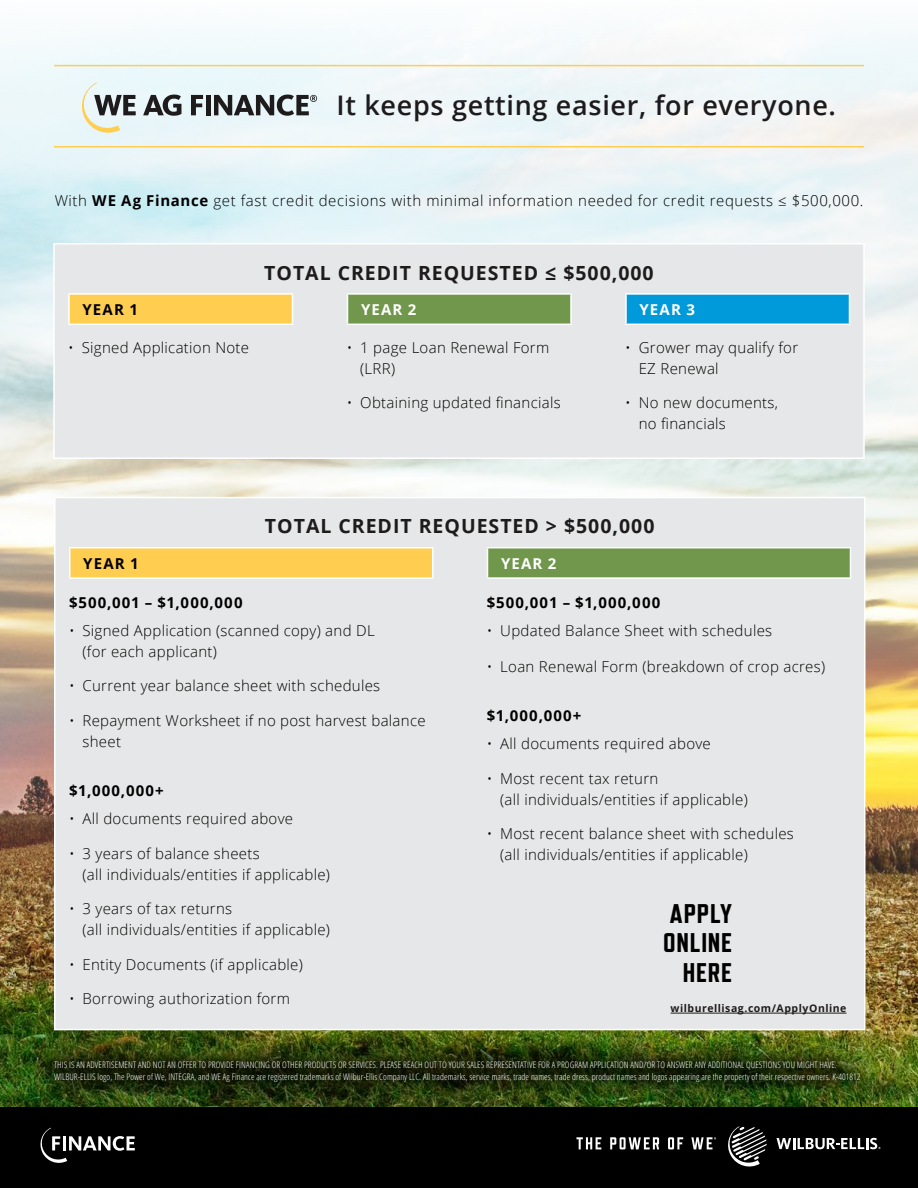
<style>
.page{position:relative;width:918px;height:1188px;background:#fff}
.page>*{position:absolute;margin:0;border:0;box-sizing:border-box;transform-origin:0 0}
.t1{font:600 27px "Open Sans";letter-spacing:.025em;color:#1e1b1d}
.t2{font:800 27px/30px "Refrigerator Deluxe";letter-spacing:.03em;color:#000;text-align:right}
.t3{font:700 19.5px "Open Sans";letter-spacing:.05em;color:#1e1b1d}
.t4{font:300 15px/21px "Open Sans";letter-spacing:.02em;color:#000}
.t5{font:300 15px "Open Sans";letter-spacing:.04em;color:#000}
.t6{font:700 15px "Open Sans";letter-spacing:.08em;color:#000}
.t7{font:700 15px "Open Sans";letter-spacing:.075em;color:#fff}
.t8{font:700 10.5px "Open Sans";letter-spacing:.05em;color:#1e1b1d}
.t9{font:300 condensed 9px/12px "Open Sans";letter-spacing:.01em;color:#fff}
.s1{font-weight:700}
</style>
<div class="page">
<div style="left:0;top:1107px;width:918px;height:81px;background:#000"></div>
<img style="left:0;top:33px;width:918px;height:1074px">
<hr style="left:54px;top:146px;width:810px;height:1px;background:#ffce51">
<hr style="left:54px;top:65px;width:810px;height:1px;background:#ffce51">
<svg style="left:82px;top:82px;width:54px;height:51px"></svg>
<svg style="left:143px;top:95px;width:38px;height:21px"></svg>
<svg style="left:191px;top:95px;width:12px;height:20px"></svg>
<div style="left:206px;top:95px;width:5px;height:20px;background:#1e1b1d"></div>
<svg style="left:214px;top:95px;width:103px;height:21px"></svg>
<div style="left:54px;top:244px;width:810px;height:214px;background:#e6e7e8"></div>
<div style="left:69px;top:294px;width:223px;height:30px;background:#ffce51"></div>
<hr style="left:68px;top:293px;width:225px;height:2px;background:#fff">
<hr style="left:68px;top:295px;width:2px;height:29px;background:#fff">
<svg style="left:292px;top:295px;width:1px;height:29px"></svg>
<hr style="left:68px;top:324px;width:225px;height:1px;background:#fff">
<div style="left:348px;top:294px;width:223px;height:30px;background:#70974b"></div>
<hr style="left:347px;top:293px;width:225px;height:2px;background:#fff">
<svg style="left:347px;top:295px;width:1px;height:29px"></svg>
<hr style="left:570px;top:295px;width:2px;height:29px;background:#fff">
<hr style="left:347px;top:324px;width:225px;height:1px;background:#fff">
<div style="left:626px;top:294px;width:223px;height:30px;background:#009ada"></div>
<hr style="left:625px;top:293px;width:225px;height:2px;background:#fff">
<hr style="left:625px;top:295px;width:2px;height:29px;background:#fff">
<svg style="left:849px;top:295px;width:1px;height:29px"></svg>
<hr style="left:625px;top:324px;width:225px;height:1px;background:#fff">
<div style="left:53px;top:243px;width:812px;height:216px;border:2px solid #fff"></div>
<div style="left:55px;top:498px;width:810px;height:532px;background:#e6e7e8"></div>
<div style="left:70px;top:548px;width:363px;height:30px;background:#ffce51"></div>
<hr style="left:69px;top:547px;width:365px;height:1px;background:#fff">
<svg style="left:69px;top:548px;width:1px;height:29px"></svg>
<hr style="left:432px;top:548px;width:2px;height:29px;background:#fff">
<hr style="left:69px;top:577px;width:365px;height:2px;background:#fff">
<div style="left:488px;top:548px;width:362px;height:30px;background:#70974b"></div>
<hr style="left:487px;top:547px;width:364px;height:1px;background:#fff">
<svg style="left:487px;top:548px;width:1px;height:29px"></svg>
<svg style="left:850px;top:548px;width:1px;height:29px"></svg>
<hr style="left:487px;top:577px;width:364px;height:2px;background:#fff">
<div style="left:33px;top:1039px;width:848px;height:64px;background:#000;opacity:.75"></div>
<svg style="left:40px;top:1128px;width:95px;height:35px"></svg>
<svg style="left:728px;top:1126px;width:39px;height:41px"></svg>
<svg style="left:777px;top:1138px;width:103px;height:11px"></svg>
<svg style="left:576px;top:1137px;width:25px;height:12px"></svg>
<svg style="left:610px;top:1137px;width:49px;height:12px"></svg>
<svg style="left:668px;top:1137px;width:15px;height:12px"></svg>
<svg style="left:691px;top:1137px;width:25px;height:12px"></svg>
<hr style="left:671px;top:1013px;width:175px;height:1px;background:#1e1b1d">
<h1 class="t1" style="left:337px;top:86px;width:501px">It keeps getting easier, for everyone.</h1>
<p class="t5" style="left:55px;top:190px;width:810px">With <span class="s1">WE Ag Finance</span> get fast credit decisions with minimal information needed for credit requests ≤ $500,000.</p>
<p class="t6" style="left:82px;top:299px;width:57px">YEAR 1</p>
<p class="t4" style="left:68px;top:336px;width:182px">• Signed Application Note</p>
<h2 class="t3" style="left:264px;top:259px;width:391px">TOTAL CREDIT REQUESTED ≤ $500,000</h2>
<p class="t7" style="left:361px;top:299px;width:57px">YEAR 2</p>
<p class="t4" style="left:360px;top:336px;width:191px;text-indent:-14px">• 1 page Loan Renewal Form (LRR)</p>
<p class="t4" style="left:347px;top:392px;width:216px">• Obtaining updated financials</p>
<p class="t7" style="left:639px;top:299px;width:57px">YEAR 3</p>
<p class="t4" style="left:639px;top:336px;width:161px;text-indent:-14px">• Grower may qualify for<br>EZ Renewal</p>
<p class="t4" style="left:639px;top:392px;width:141px;text-indent:-14px">• No new documents, no financials</p>
<h2 class="t3" style="left:265px;top:513px;width:391px">TOTAL CREDIT REQUESTED &gt; $500,000</h2>
<p class="t6" style="left:83px;top:553px;width:57px">YEAR 1</p>
<p class="t6" style="left:69px;top:592px;width:175px">$500,001 – $1,000,000</p>
<p class="t4" style="left:83px;top:620px;width:294px;text-indent:-14px">• Signed Application (scanned copy) and DL (for each applicant)</p>
<p class="t4" style="left:69px;top:675px;width:313px">• Current year balance sheet with schedules</p>
<p class="t4" style="left:83px;top:710px;width:345px;text-indent:-14px">• Repayment Worksheet if no post harvest balance sheet</p>
<p class="t6" style="left:69px;top:780px;width:96px">$1,000,000+</p>
<p class="t4" style="left:69px;top:808px;width:226px">• All documents required above</p>
<p class="t4" style="left:83px;top:842px;width:249px;text-indent:-14px">• 3 years of balance sheets<br>(all individuals/entities if applicable)</p>
<p class="t4" style="left:83px;top:898px;width:249px;text-indent:-14px">• 3 years of tax returns<br>(all individuals/entities if applicable)</p>
<p class="t4" style="left:69px;top:953px;width:235px">• Entity Documents (if applicable)</p>
<p class="t4" style="left:69px;top:988px;width:222px">• Borrowing authorization form</p>
<p class="t7" style="left:501px;top:553px;width:57px">YEAR 2</p>
<p class="t6" style="left:487px;top:592px;width:175px">$500,001 – $1,000,000</p>
<p class="t4" style="left:487px;top:620px;width:287px">• Updated Balance Sheet with schedules</p>
<p class="t4" style="left:487px;top:656px;width:340px">• Loan Renewal Form (breakdown of crop acres)</p>
<p class="t6" style="left:487px;top:705px;width:96px">$1,000,000+</p>
<p class="t4" style="left:487px;top:733px;width:226px">• All documents required above</p>
<p class="t4" style="left:500px;top:767px;width:249px;text-indent:-14px">• Most recent tax return<br>(all individuals/entities if applicable)</p>
<p class="t4" style="left:500px;top:823px;width:295px;text-indent:-14px">• Most recent balance sheet with schedules (all individuals/entities if applicable)</p>
<h1 class="t2" style="left:663px;top:898px;width:70px">APPLY<br>ONLINE<br>HERE</h1>
<p class="t8" style="left:671px;top:1001px;width:177px">wilburellisag.com/ApplyOnline</p>
<p class="t9" style="left:54px;top:1058px;width:808px">THIS IS AN ADVERTISEMENT AND NOT AN OFFER TO PROVIDE FINANCING OR OTHER PRODUCTS OR SERVICES. PLEASE REACH OUT TO YOUR SALES REPRESENTATIVE FOR A PROGRAM APPLICATION AND/OR TO ANSWER ANY ADDITIONAL QUESTIONS YOU MIGHT HAVE.<br>WILBUR-ELLIS logo, The Power of We, INTEGRA, and WE Ag Finance are registered trademarks of Wilbur-Ellis Company LLC. All trademarks, service marks, trade names, trade dress, product names and logos appearing are the property of their respective owners. K-401812</p>
</div>
